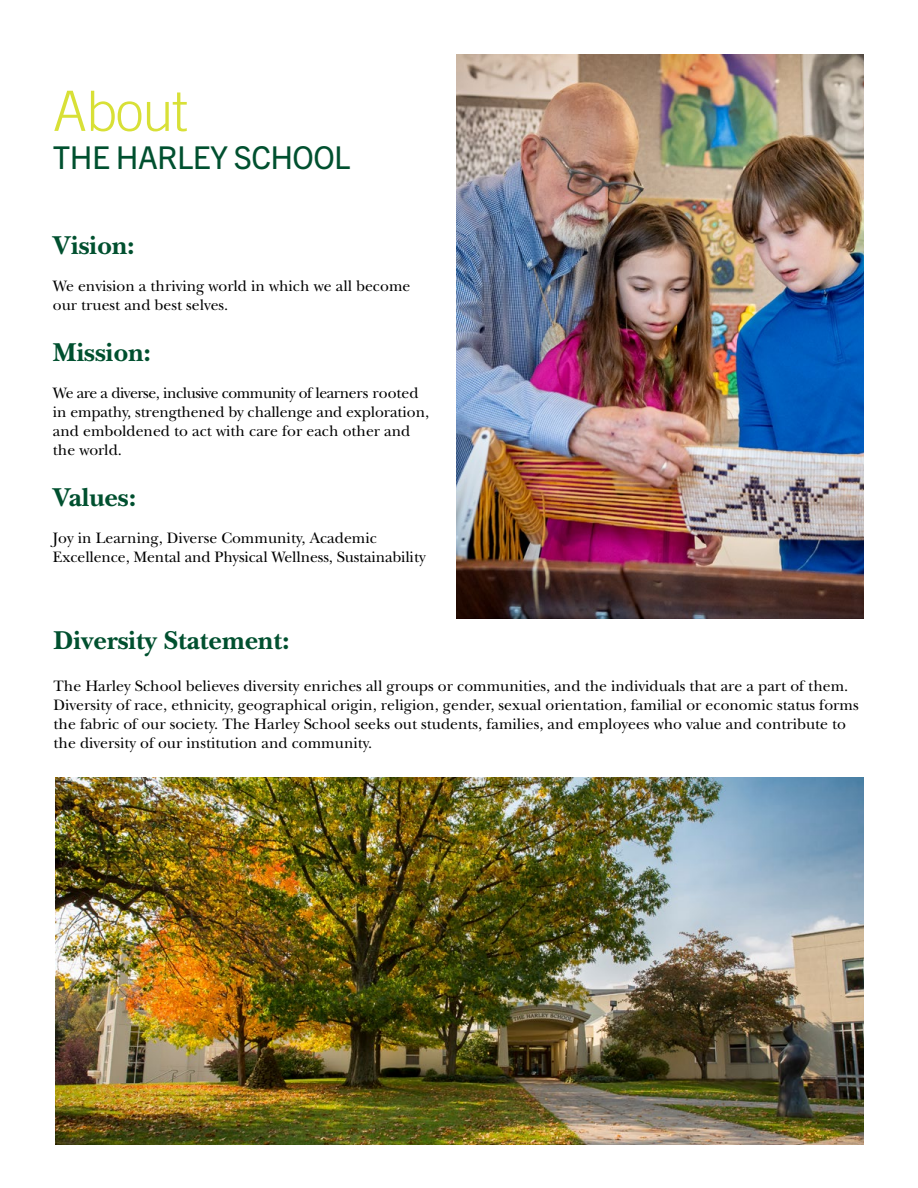
<style>
.page{position:relative;width:918px;height:1188px;background:#fff}
.page>*{position:absolute;margin:0;border:0;box-sizing:border-box;transform-origin:0 0}
.t1{font:300 55.65px "Trade Gothic LT Std";letter-spacing:-.02em;color:#d8e037}
.t2{font:31.5px "Trade Gothic Next LT Pro";letter-spacing:-.02em;color:#00502f}
.t3{font:700 27px "New Baskerville ITC Pro";color:#00502f}
.t4{font:15.75px/18.8px "New Baskerville ITC Pro";color:#000}
</style>
<div class="page">
<img style="left:457px;top:54px;width:407px;height:564px">
<img style="left:55px;top:778px;width:809px;height:367px">
<h1 class="t1" style="left:53px;top:78px;width:136px">About</h1>
<h2 class="t2" style="left:53px;top:135px;width:299px">THE HARLEY SCHOOL</h2>
<h3 class="t3" style="left:53px;top:229px;width:83px">Vision:</h3>
<p class="t4" style="left:53px;top:277px;width:359px">We envision a thriving world in which we all become our truest and best selves.</p>
<h3 class="t3" style="left:53px;top:336px;width:100px">Mission:</h3>
<p class="t4" style="left:53px;top:384px;width:378px">We are a diverse, inclusive community of learners rooted in empathy, strengthened by challenge and exploration, and emboldened to act with care for each other and the world.</p>
<h3 class="t3" style="left:53px;top:481px;width:85px">Values:</h3>
<p class="t4" style="left:53px;top:529px;width:374px">Joy in Learning, Diverse Community, Academic<br>Excellence, Mental and Physical Wellness, Sustainability</p>
<h3 class="t3" style="left:54px;top:625px;width:237px">Diversity Statement:</h3>
<p class="t4" style="left:54px;top:677px;width:807px">The Harley School believes diversity enriches all groups or communities, and the individuals that are a part of them.<br>Diversity of race, ethnicity, geographical origin, religion, gender, sexual orientation, familial or economic status forms the fabric of our society. The Harley School seeks out students, families, and employees who value and contribute to the diversity of our institution and community.</p>
</div>
